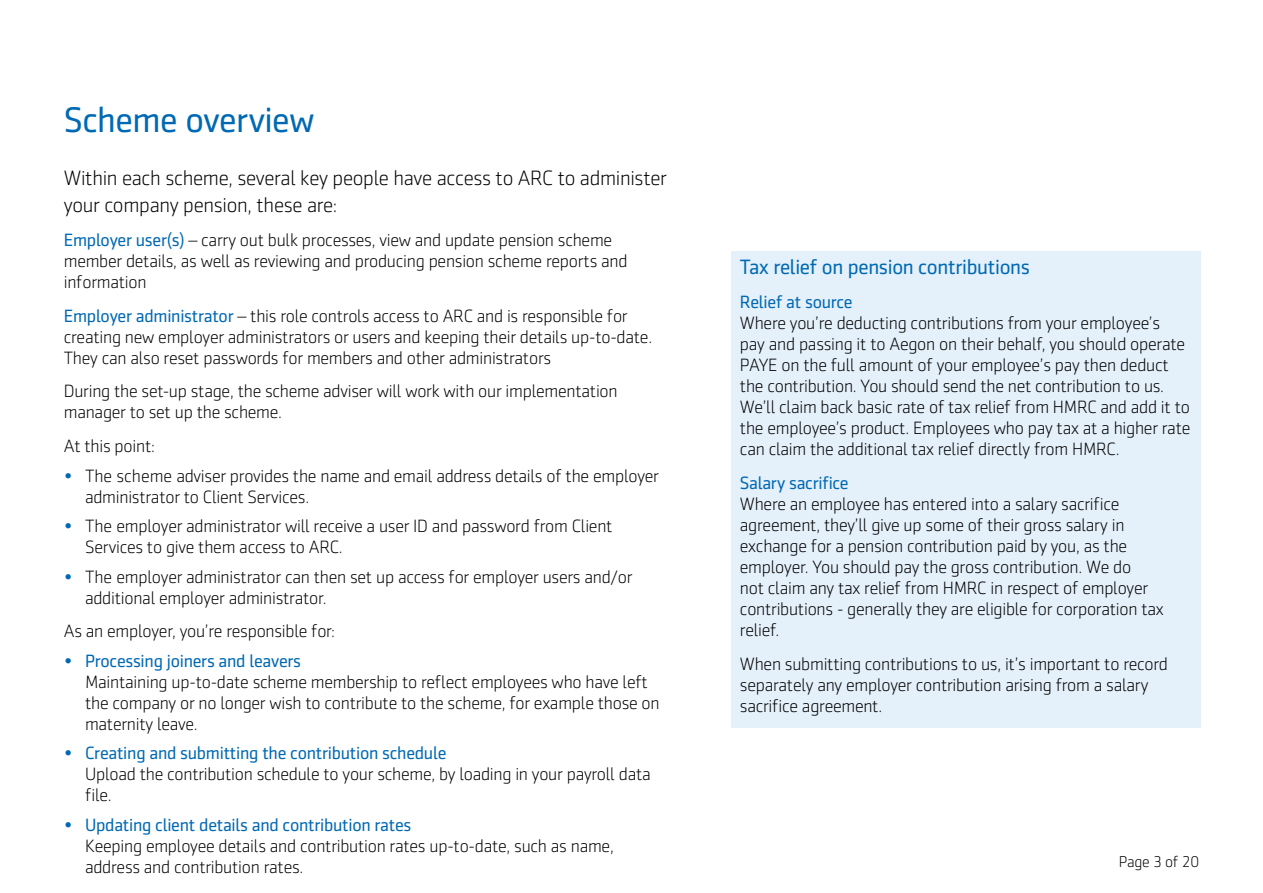
<style>
.page{position:relative;width:1263px;height:893px;background:#fff}
.page>*{position:absolute;margin:0;border:0;box-sizing:border-box;transform-origin:0 0}
.t1{font:36px "Sentico Sans DT";letter-spacing:-.015em;color:#0069b4}
.t2{font:300 21px/27px "Sentico Sans DT";letter-spacing:-.015em;color:#000}
.t3{font:21px "Sentico Sans DT";letter-spacing:-.015em;color:#0069b4}
.t4{font:300 18px/21px "Sentico Sans DT";letter-spacing:-.015em;color:#000}
.t5{font:18px "Sentico Sans DT";letter-spacing:-.015em;color:#0069b4}
.t6{font:300 15.75px "Sentico Sans DT";letter-spacing:-.015em;color:#000}
.s1{font-weight:400;color:#0069b4}
.s2{color:#0069b4}
</style>
<div class="page">
<div style="left:731px;top:251px;width:470px;height:476px;background:#e4f0fa"></div>
<h1 class="t1" style="left:64px;top:100px;width:252px">Scheme overview</h1>
<p class="t2" style="left:64px;top:165px;width:605px">Within each scheme, several key people have access to ARC to administer your company pension, these are:</p>
<p class="t4" style="left:64px;top:229px;width:565px"><span class="s1">Employer user(s)</span> – carry out bulk processes, view and update pension scheme member details, as well as reviewing and producing pension scheme reports and information</p>
<p class="t4" style="left:64px;top:305px;width:590px"><span class="s1">Employer administrator</span> – this role controls access to ARC and is responsible for creating new employer administrators or users and keeping their details up-to-date.<br>They can also reset passwords for members and other administrators</p>
<p class="t4" style="left:64px;top:381px;width:555px">During the set-up stage, the scheme adviser will work with our implementation manager to set up the scheme.</p>
<p class="t4" style="left:64px;top:436px;width:93px">At this point:</p>
<p class="t4" style="left:85px;top:465px;width:575px;text-indent:-21px"><span class="s2">•</span> The scheme adviser provides the name and email address details of the employer administrator to Client Services.</p>
<p class="t4" style="left:85px;top:516px;width:529px;text-indent:-21px"><span class="s2">•</span> The employer administrator will receive a user ID and password from Client<br>Services to give them access to ARC.</p>
<p class="t4" style="left:85px;top:566px;width:549px;text-indent:-21px"><span class="s2">•</span> The employer administrator can then set up access for employer users and/or additional employer administrator.</p>
<p class="t4" style="left:64px;top:621px;width:273px">As an employer, you’re responsible for:</p>
<p class="t4" style="left:85px;top:650px;width:576px;text-indent:-21px"><span class="s2">•</span> <span class="s1">Processing joiners and leavers<br></span>Maintaining up-to-date scheme membership to reflect employees who have left the company or no longer wish to contribute to the scheme, for example those on maternity leave.</p>
<p class="t4" style="left:85px;top:743px;width:567px;text-indent:-21px"><span class="s2">•</span> <span class="s1">Creating and submitting the contribution schedule<br></span>Upload the contribution schedule to your scheme, by loading in your payroll data file.</p>
<p class="t4" style="left:85px;top:814px;width:530px;text-indent:-21px"><span class="s2">•</span> <span class="s1">Updating client details and contribution rates<br></span>Keeping employee details and contribution rates up-to-date, such as name, address and contribution rates.</p>
<p class="t3" style="left:740px;top:256px;width:292px">Tax relief on pension contributions</p>
<p class="t5" style="left:740px;top:292px;width:114px">Relief at source</p>
<p class="t4" style="left:740px;top:313px;width:452px">Where you’re deducting contributions from your employee’s<br>pay and passing it to Aegon on their behalf, you should operate PAYE on the full amount of your employee’s pay then deduct the contribution. You should send the net contribution to us.<br>We’ll claim back basic rate of tax relief from HMRC and add it to the employee’s product. Employees who pay tax at a higher rate can claim the additional tax relief directly from HMRC.</p>
<p class="t5" style="left:740px;top:473px;width:110px">Salary sacrifice</p>
<p class="t4" style="left:740px;top:493px;width:425px">Where an employee has entered into a salary sacrifice agreement, they’ll give up some of their gross salary in exchange for a pension contribution paid by you, as the employer. You should pay the gross contribution. We do<br>not claim any tax relief from HMRC in respect of employer contributions - generally they are eligible for corporation tax relief.</p>
<p class="t4" style="left:740px;top:653px;width:430px">When submitting contributions to us, it’s important to record separately any employer contribution arising from a salary sacrifice agreement.</p>
<p class="t6" style="left:1119px;top:854px;width:82px">Page 3 of 20</p>
</div>
